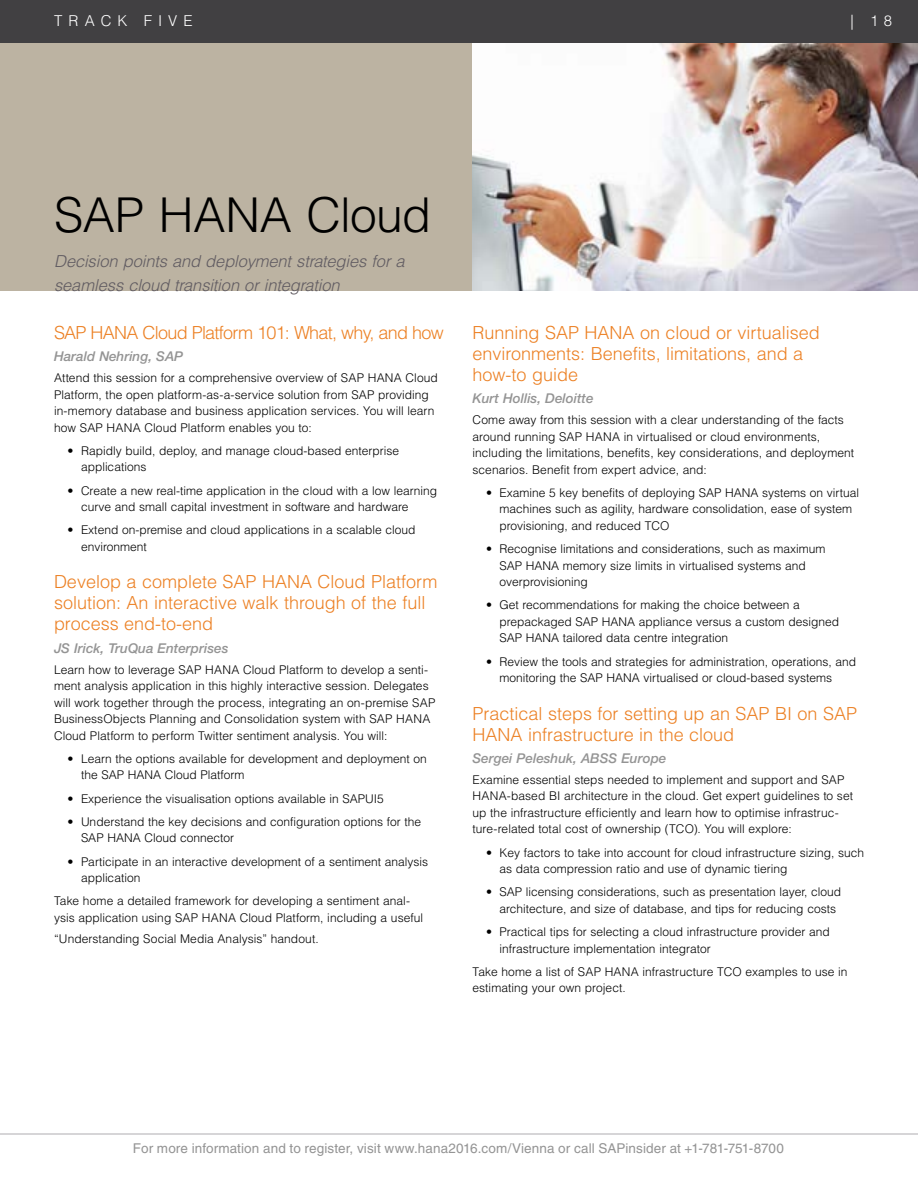
<style>
.page{position:relative;width:918px;height:1188px;background:#fff}
.page>*{position:absolute;margin:0;border:0;box-sizing:border-box;transform-origin:0 0}
.t1{font:300 48px "Helvetica LT Std";letter-spacing:-.01em;color:#000}
.t2{font:300 18px/21px "Helvetica LT Std";color:#ec8023}
.t3{font:300 18px "Helvetica LT Std";letter-spacing:-.04em;color:#ec8023}
.t4{font:italic 300 16.5px/24px "Helvetica LT Std";letter-spacing:-.005em;color:#605b61}
.t5{font:300 15px "Helvetica LT Std";letter-spacing:.405em;color:#fff}
.t6{font:13.5px "Helvetica LT Std";letter-spacing:.005em;color:#949494}
.t7{font:italic 500 13.5px "Helvetica Neue LT Std";color:#949494}
.t8{font:300 12px/16.5px "Helvetica LT Std";color:#000}
</style>
<div class="page">
<div style="left:0;top:0;width:918px;height:43px;background:#414042"></div>
<hr style="left:0;top:1134px;width:918px;height:1px;background:#afadb0">
<div style="left:0;top:43px;width:918px;height:248px;background:#bcb3a2"></div>
<img style="left:472px;top:43px;width:446px;height:248px">
<p class="t5" style="left:54px;top:11px;width:140px">TRACK FIVE</p>
<p class="t5" style="left:851px;top:11px;width:43px">| 1 8</p>
<h1 class="t1" style="left:54px;top:185px;width:379px">SAP HANA Cloud</h1>
<h3 class="t4" style="left:54px;top:249px;width:352px">Decision points and deployment strategies for a seamless cloud transition or integration</h3>
<h2 class="t3" style="left:54px;top:321px;width:391px">SAP HANA Cloud Platform 101: What, why, and how</h2>
<p class="t7" style="left:54px;top:349px;width:131px">Harald Nehring, SAP</p>
<p class="t8" style="left:54px;top:370px;width:385px">Attend this session for a comprehensive overview of SAP HANA Cloud Platform, the open platform-as-a-service solution from SAP providing in-memory database and business application services. You will learn how SAP HANA Cloud Platform enables you to:</p>
<p class="t8" style="left:81px;top:442px;width:320px;text-indent:-14px">• Rapidly build, deploy, and manage cloud-based enterprise applications</p>
<p class="t8" style="left:81px;top:482px;width:358px;text-indent:-14px">• Create a new real-time application in the cloud with a low learning curve and small capital investment in software and hardware</p>
<p class="t8" style="left:81px;top:522px;width:336px;text-indent:-14px">• Extend on-premise and cloud applications in a scalable cloud environment</p>
<h2 class="t2" style="left:54px;top:571px;width:385px">Develop a complete SAP HANA Cloud Platform solution: An interactive walk through of the full process end-to-end</h2>
<p class="t7" style="left:54px;top:640px;width:176px">JS Irick, TruQua Enterprises</p>
<p class="t8" style="left:54px;top:661px;width:383px">Learn how to leverage SAP HANA Cloud Platform to develop a senti&shy;ment analysis application in this highly interactive session. Delegates will work together through the process, integrating an on-premise SAP BusinessObjects Planning and Consolidation system with SAP HANA Cloud Platform to perform Twitter sentiment analysis. You will:</p>
<p class="t8" style="left:81px;top:750px;width:347px;text-indent:-14px">• Learn the options available for development and deployment on the SAP HANA Cloud Platform</p>
<p class="t8" style="left:68px;top:790px;width:318px">• Experience the visualisation options available in SAPUI5</p>
<p class="t8" style="left:81px;top:813px;width:342px;text-indent:-14px">• Understand the key decisions and configuration options for the<br>SAP HANA Cloud connector</p>
<p class="t8" style="left:81px;top:853px;width:349px;text-indent:-14px">• Participate in an interactive development of a sentiment analysis application</p>
<p class="t8" style="left:54px;top:893px;width:371px">Take home a detailed framework for developing a sentiment anal&shy;ysis application using SAP HANA Cloud Platform, including a useful</p>
<p class="t8" style="left:54px;top:930px;width:266px">“Understanding Social Media Analysis” handout.</p>
<h2 class="t2" style="left:472px;top:322px;width:349px">Running SAP HANA on cloud or virtualised environments: Benefits, limitations, and a how-to guide</h2>
<p class="t7" style="left:472px;top:391px;width:123px">Kurt Hollis, Deloitte</p>
<p class="t8" style="left:472px;top:412px;width:383px">Come away from this session with a clear understanding of the facts around running SAP HANA in virtualised or cloud environments, including the limitations, benefits, key considerations, and deployment scenarios. Benefit from expert advice, and:</p>
<p class="t8" style="left:500px;top:484px;width:361px;text-indent:-14px">• Examine 5 key benefits of deploying SAP HANA systems on virtual machines such as agility, hardware consolidation, ease of system provisioning, and reduced TCO</p>
<p class="t8" style="left:500px;top:541px;width:328px;text-indent:-14px">• Recognise limitations and considerations, such as maximum<br>SAP HANA memory size limits in virtualised systems and overprovisioning</p>
<p class="t8" style="left:500px;top:597px;width:341px;text-indent:-14px">• Get recommendations for making the choice between a prepackaged SAP HANA appliance versus a custom designed<br>SAP HANA tailored data centre integration</p>
<p class="t8" style="left:500px;top:653px;width:358px;text-indent:-14px">• Review the tools and strategies for administration, operations, and monitoring the SAP HANA virtualised or cloud-based systems</p>
<h2 class="t2" style="left:472px;top:703px;width:386px">Practical steps for setting up an SAP BI on SAP<br>HANA infrastructure in the cloud</h2>
<p class="t7" style="left:472px;top:750px;width:195px">Sergei Peleshuk, ABSS Europe</p>
<p class="t8" style="left:472px;top:771px;width:382px">Examine essential steps needed to implement and support and SAP HANA-based BI architecture in the cloud. Get expert guidelines to set up the infrastructure efficiently and learn how to optimise infrastruc&shy;ture-related total cost of ownership (TCO). You will explore:</p>
<p class="t8" style="left:500px;top:844px;width:366px;text-indent:-14px">• Key factors to take into account for cloud infrastructure sizing, such as data compression ratio and use of dynamic tiering</p>
<p class="t8" style="left:500px;top:884px;width:343px;text-indent:-14px">• SAP licensing considerations, such as presentation layer, cloud architecture, and size of database, and tips for reducing costs</p>
<p class="t8" style="left:500px;top:923px;width:332px;text-indent:-14px">• Practical tips for selecting a cloud infrastructure provider and infrastructure implementation integrator</p>
<p class="t8" style="left:472px;top:963px;width:377px">Take home a list of SAP HANA infrastructure TCO examples to use in estimating your own project.</p>
<p class="t6" style="left:133px;top:1141px;width:652px">For more information and to register, visit www.hana2016.com/Vienna or call SAPinsider at +1-781-751-8700</p>
</div>
